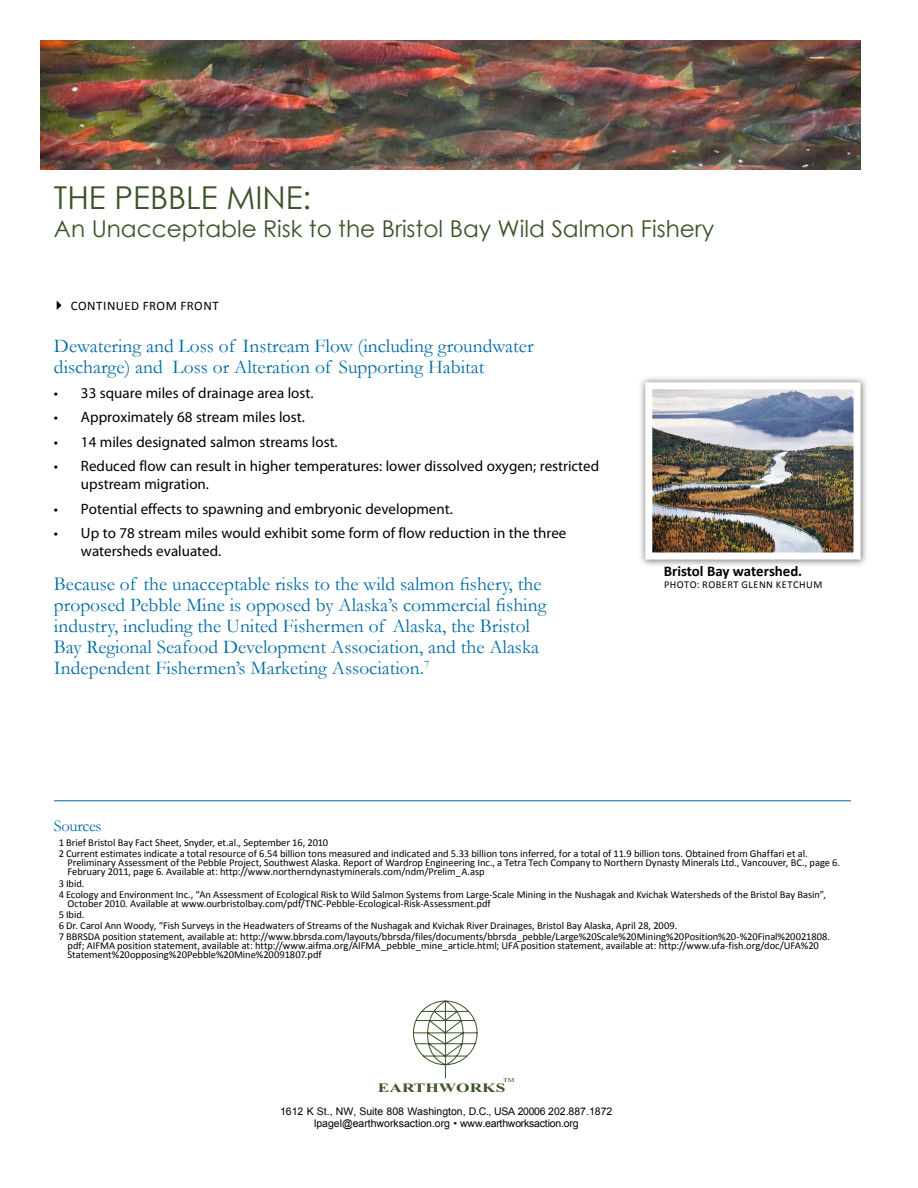
<style>
.page{position:relative;width:918px;height:1188px;background:#fff}
.page>*{position:absolute;margin:0;border:0;box-sizing:border-box;transform-origin:0 0}
.t1{font:31.5px "Century Gothic";color:#3b5326}
.t2{font:23.1px "Century Gothic";color:#3b5326}
.t3{font:19.5px/21px "Garamond";color:#006ca5}
.t4{font:16.5px "Garamond";letter-spacing:-.02em;color:#006ca5}
.t5{font:15px/18px "Myriad Pro";color:#000}
.t6{font:700 14.85px "Calibri";letter-spacing:-.005em;color:#000}
.t7{font:13.05px "Calibri";letter-spacing:.035em;color:#000}
.t8{font:700 12.9px "Times New Roman";color:#3b5326;scale:1.35 1}
.t9{font:10.5px/11.1px "Calibri";letter-spacing:-.005em;color:#000}
.t10{font:10.5px/12.6px "Arial";color:#000;text-align:center}
.t11{font:10.5px "Calibri";letter-spacing:.04em;color:#000}
.t12{font:5.85px "Times New Roman";color:#3b5326;scale:1.29 1}
</style>
<div class="page">
<svg style="left:413px;top:1001px;width:65px;height:78px"></svg>
<hr style="left:54px;top:800px;width:797px;height:1px;background:#006ca5">
<img style="left:40px;top:40px;width:821px;height:129px">
<img style="left:640px;top:377px;width:227px;height:189px">
<img style="left:653px;top:390px;width:200px;height:162px">
<div style="left:645px;top:382px;width:216px;height:178px;border:7px solid #fff"></div>
<h1 class="t1" style="left:54px;top:176px;width:259px">THE PEBBLE MINE:</h1>
<h2 class="t2" style="left:54px;top:213px;width:662px">An Unacceptable Risk to the Bristol Bay Wild Salmon Fishery</h2>
<p class="t7" style="left:71px;top:298px;width:149px">CONTINUED FROM FRONT</p>
<h3 class="t3" style="left:54px;top:335px;width:481px">Dewatering and Loss of Instream Flow (including groundwater discharge) and Loss or Alteration of Supporting Habitat</h3>
<h3 class="t5" style="left:54px;top:383px;width:261px">• 33 square miles of drainage area lost.</h3>
<h3 class="t5" style="left:54px;top:408px;width:252px">• Approximately 68 stream miles lost.</h3>
<h3 class="t5" style="left:54px;top:432px;width:285px">• 14 miles designated salmon streams lost.</h3>
<h3 class="t5" style="left:81px;top:457px;width:520px;text-indent:-27px">• Reduced flow can result in higher temperatures: lower dissolved oxygen; restricted upstream migration.</h3>
<h3 class="t5" style="left:54px;top:499px;width:400px">• Potential effects to spawning and embryonic development.</h3>
<h3 class="t5" style="left:81px;top:524px;width:487px;text-indent:-27px">• Up to 78 stream miles would exhibit some form of flow reduction in the three watersheds evaluated.</h3>
<p class="t3" style="left:54px;top:573px;width:494px">Because of the unacceptable risks to the wild salmon fishery, the proposed Pebble Mine is opposed by Alaska’s commercial fishing industry, including the United Fishermen of Alaska, the Bristol Bay Regional Seafood Development Association, and the Alaska Independent Fishermen’s Marketing Association.<sup>7</sup></p>
<h3 class="t6" style="left:664px;top:561px;width:140px">Bristol Bay watershed.</h3>
<p class="t11" style="left:664px;top:578px;width:160px">PHOTO: ROBERT GLENN KETCHUM</p>
<h3 class="t4" style="left:54px;top:814px;width:49px">Sources</h3>
<p class="t9" style="left:59px;top:837px;width:750px">1 Brief Bristol Bay Fact Sheet, Snyder, et.al., September 16, 2010<br>2 Current estimates indicate a total resource of 6.54 billion tons measured and indicated and 5.33 billion tons inferred, for a total of 11.9 billion tons. Obtained from Ghaffari et al.</p>
<p class="t9" style="left:68px;top:858px;width:774px;line-height:9px">Preliminary Assessment of the Pebble Project, Southwest Alaska. Report of Wardrop Engineering Inc., a Tetra Tech Company to Northern Dynasty Minerals Ltd., Vancouver, BC., page 6.<br>February 2011, page 6. Available at: http://www.northerndynastyminerals.com/ndm/Prelim_A.asp</p>
<p class="t9" style="left:59px;top:878px;width:769px">3 Ibid.<br>4 Ecology and Environment Inc., “An Assessment of Ecological Risk to Wild Salmon Systems from Large-Scale Mining in the Nushagak and Kvichak Watersheds of the Bristol Bay Basin”,</p>
<p class="t9" style="left:59px;top:898px;width:773px;text-indent:9px">October 2010. Available at www.ourbristolbay.com/pdf/TNC-Pebble-Ecological-Risk-Assessment.pdf<br>5 Ibid.<br>6 Dr. Carol Ann Woody, “Fish Surveys in the Headwaters of Streams of the Nushagak and Kvichak River Drainages, Bristol Bay Alaska, April 28, 2009.<br>7 BBRSDA position statement, available at: http://www.bbrsda.com/layouts/bbrsda/files/documents/bbrsda_pebble/Large%20Scale%20Mining%20Position%20-%20Final%20021808.</p>
<p class="t9" style="left:68px;top:941px;width:753px;line-height:9px">pdf; AIFMA position statement, available at: http://www.aifma.org/AIFMA_pebble_mine_article.html; UFA position statement, available at: http://www.ufa-fish.org/doc/UFA%20<br>Statement%20opposing%20Pebble%20Mine%20091807.pdf</p>
<p class="t12" style="left:503px;top:1076px;width:10px">TM</p>
<p class="t8" style="left:378px;top:1079px;width:96px">EARTHWORKS</p>
<p class="t10" style="left:280px;top:1105px;width:334px">1612 K St., NW, Suite 808 Washington, D.C., USA 20006 202.887.1872 lpagel@earthworksaction.org • www.earthworksaction.org</p>
</div>
